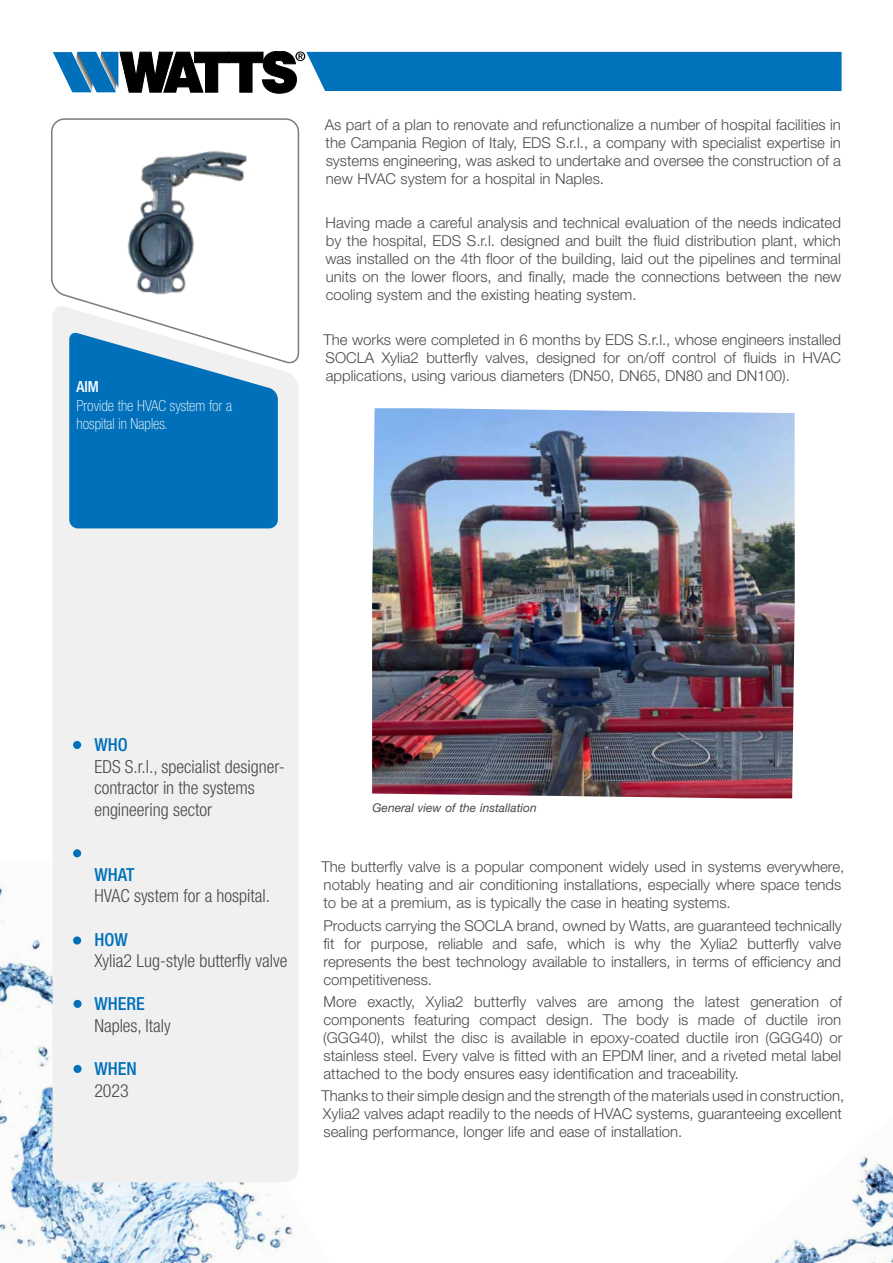
<style>
.page{position:relative;width:893px;height:1263px;background:#fff}
.page>*{position:absolute;margin:0;border:0;box-sizing:border-box;transform-origin:0 0}
.t1{font:300 condensed 18px/21.6px "Helvetica Neue LT Std";color:#4a4a49}
.t2{font:500 condensed 18px "Helvetica Neue LT Std";color:#0070ba}
.t3{font:100 condensed 15.3px/18.3px "Helvetica Neue LT Std";color:#fff}
.t4{font:500 condensed 15.3px "Helvetica Neue LT Std";color:#fff}
.t5{font:300 15px/18px "Helvetica Neue LT Std";color:#4a4a49;text-align:justify}
.t6{font:italic 12px "Helvetica Neue LT Std";color:#4a4a49}
</style>
<div class="page">
<svg style="left:53px;top:51px;width:789px;height:42px;background:#2976a7"></svg>
<img style="left:771px;top:1155px;width:122px;height:108px">
<img style="left:0;top:882px;width:294px;height:381px">
<div style="left:53px;top:366px;width:245px;height:816px;background:#f0f0f0"></div>
<svg style="left:51px;top:118px;width:249px;height:248px"></svg>
<img style="left:372px;top:408px;width:423px;height:390px">
<svg style="left:69px;top:332px;width:209px;height:196px;background:#2483c2"></svg>
<div style="left:73px;top:1065px;width:9px;height:8px;background:#0070ba;border-radius:50%"></div>
<div style="left:73px;top:1000px;width:9px;height:8px;background:#0070ba;border-radius:50%"></div>
<div style="left:73px;top:936px;width:8px;height:8px;background:#0070ba;border-radius:50%"></div>
<div style="left:73px;top:741px;width:8px;height:8px;background:#0070ba;border-radius:50%"></div>
<div style="left:73px;top:849px;width:8px;height:8px;background:#0070ba;border-radius:50%"></div>
<p class="t4" style="left:77px;top:378px;width:24px">AIM</p>
<p class="t3" style="left:77px;top:396px;width:157px">Provide the HVAC system for a hospital in Naples.</p>
<p class="t5" style="left:325px;top:115px;width:518px">As part of a plan to renovate and refunctionalize a number of hospital facilities in the Campania Region of Italy, EDS S.r.l., a company with specialist expertise in systems engineering, was asked to undertake and oversee the construction of a new HVAC system for a hospital in Naples.</p>
<p class="t5" style="left:325px;top:214px;width:517px">Having made a careful analysis and technical evaluation of the needs indicated by the hospital, EDS S.r.l. designed and built the fluid distribution plant, which was installed on the 4th floor of the building, laid out the pipelines and terminal units on the lower floors, and finally, made the connections between the new cooling system and the existing heating system.</p>
<p class="t5" style="left:324px;top:330px;width:519px">The works were completed in 6 months by EDS S.r.l., whose engineers installed SOCLA Xylia2 butterfly valves, designed for on/off control of fluids in HVAC applications, using various diameters (DN50, DN65, DN80 and DN100).</p>
<p class="t2" style="left:94px;top:734px;width:35px">WHO</p>
<p class="t1" style="left:94px;top:755px;width:192px">EDS S.r.l., specialist designer&shy;contractor in the systems engineering sector</p>
<p class="t2" style="left:94px;top:864px;width:42px">WHAT</p>
<p class="t1" style="left:94px;top:885px;width:177px">HVAC system for a hospital.</p>
<p class="t2" style="left:94px;top:928px;width:35px">HOW</p>
<p class="t1" style="left:94px;top:950px;width:195px">Xylia2 Lug-style butterfly valve</p>
<p class="t2" style="left:94px;top:993px;width:52px">WHERE</p>
<p class="t1" style="left:94px;top:1015px;width:78px">Naples, Italy</p>
<p class="t2" style="left:94px;top:1058px;width:44px">WHEN</p>
<p class="t1" style="left:94px;top:1079px;width:36px">2023</p>
<p class="t6" style="left:372px;top:801px;width:166px">General view of the installation</p>
<p class="t5" style="left:321px;top:858px;width:524px;text-align:left">The butterfly valve is a popular component widely used in systems everywhere, notably heating and air conditioning installations, especially where space tends to be at a premium, as is typically the case in heating systems.</p>
<p class="t5" style="left:323px;top:916px;width:520px">Products carrying the SOCLA brand, owned by Watts, are guaranteed technically fit for purpose, reliable and safe, which is why the Xylia2 butterfly valve represents the best technology available to installers, in terms of efficiency and competitiveness.</p>
<p class="t5" style="left:323px;top:992px;width:521px">More exactly, Xylia2 butterfly valves are among the latest generation of components featuring compact design. The body is made of ductile iron (GGG40), whilst the disc is available in epoxy-coated ductile iron (GGG40) or stainless steel. Every valve is fitted with an EPDM liner, and a riveted metal label attached to the body ensures easy identification and traceability.</p>
<p class="t5" style="left:321px;top:1086px;width:524px;text-align:left">Thanks to their simple design and the strength of the materials used in construction,<br>Xylia2 valves adapt readily to the needs of HVAC systems, guaranteeing excellent sealing performance, longer life and ease of installation.</p>
</div>
